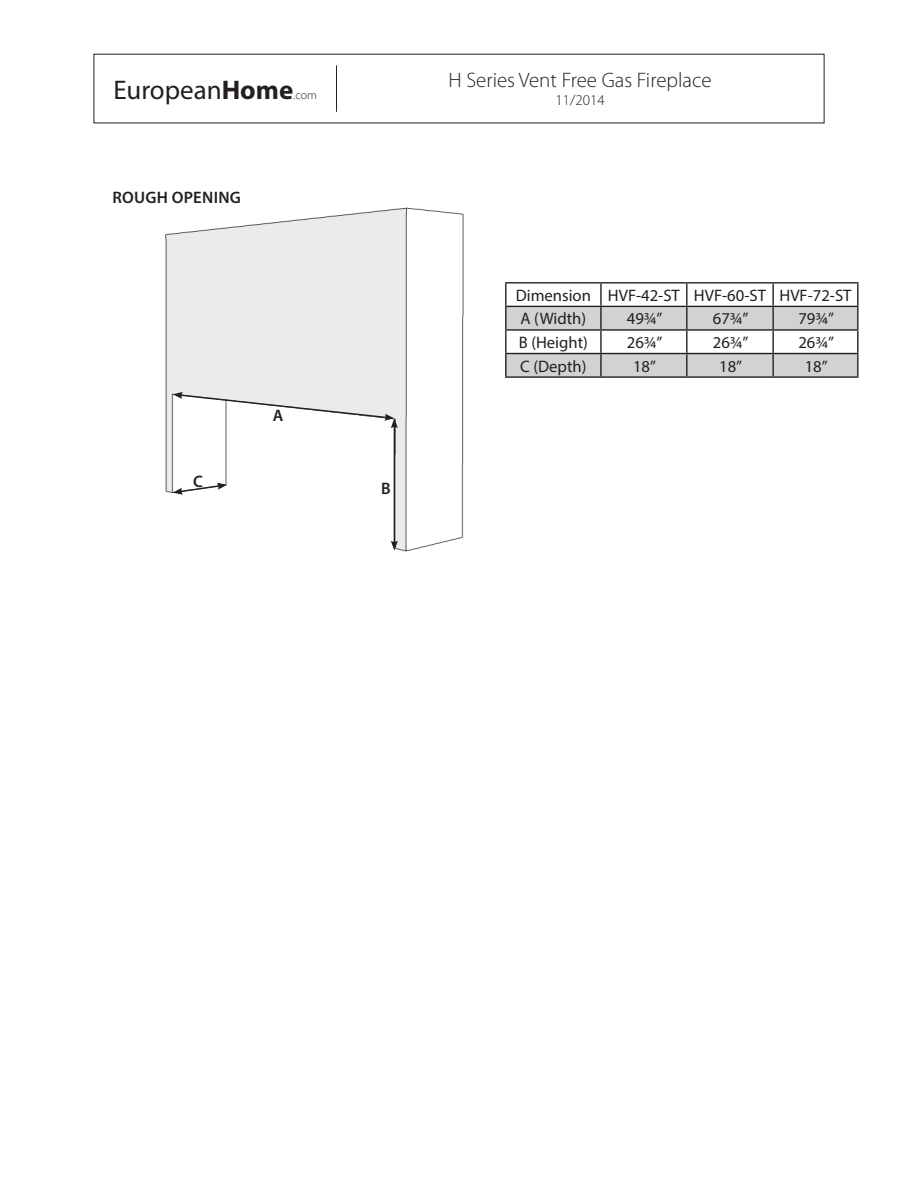
<style>
.page{position:relative;width:918px;height:1188px;background:#fff}
.page>*{position:absolute;margin:0;border:0;box-sizing:border-box;transform-origin:0 0}
.t1{font:27px "Myriad Pro";color:#231f20}
.t2{font:300 21px "Myriad Pro";color:#231f20}
.t3{font:16.65px/23.5px "Myriad Pro";color:#231f20}
.t4{font:600 16.65px "Myriad Pro";letter-spacing:.015em;color:#231f20}
.t5{font:300 15px "Myriad Pro";color:#231f20}
.t6{font:300 12px "Myriad Pro";color:#231f20}
.s1{font-weight:700}
</style>
<div class="page">
<hr style="left:505px;top:282px;width:96px;height:2px;background:#231f20">
<hr style="left:505px;top:284px;width:2px;height:22px;background:#231f20">
<hr style="left:601px;top:282px;width:86px;height:2px;background:#231f20">
<hr style="left:687px;top:282px;width:86px;height:2px;background:#231f20">
<hr style="left:773px;top:282px;width:86px;height:2px;background:#231f20">
<hr style="left:857px;top:284px;width:2px;height:22px;background:#231f20">
<hr style="left:505px;top:306px;width:96px;height:1px;background:#231f20">
<hr style="left:505px;top:307px;width:2px;height:22px;background:#231f20">
<hr style="left:773px;top:306px;width:86px;height:1px;background:#231f20">
<hr style="left:857px;top:307px;width:2px;height:22px;background:#231f20">
<hr style="left:505px;top:329px;width:96px;height:2px;background:#231f20">
<hr style="left:505px;top:331px;width:2px;height:22px;background:#231f20">
<hr style="left:773px;top:329px;width:86px;height:2px;background:#231f20">
<hr style="left:857px;top:331px;width:2px;height:22px;background:#231f20">
<hr style="left:505px;top:353px;width:96px;height:1px;background:#231f20">
<hr style="left:505px;top:354px;width:2px;height:22px;background:#231f20">
<svg style="left:506px;top:284px;width:352px;height:92px"></svg>
<hr style="left:773px;top:353px;width:86px;height:1px;background:#231f20">
<hr style="left:772px;top:354px;width:2px;height:22px;background:#231f20">
<hr style="left:857px;top:354px;width:2px;height:22px;background:#231f20">
<hr style="left:505px;top:376px;width:96px;height:2px;background:#231f20">
<hr style="left:601px;top:376px;width:86px;height:2px;background:#231f20">
<hr style="left:687px;top:376px;width:86px;height:2px;background:#231f20">
<hr style="left:773px;top:376px;width:86px;height:2px;background:#231f20">
<img style="left:165px;top:207px;width:299px;height:345px">
<div style="left:381px;top:482px;width:10px;height:14px;background:#fff"></div>
<svg style="left:173px;top:483px;width:54px;height:12px"></svg>
<hr style="left:394px;top:426px;width:1px;height:117px;background:#231f20">
<svg style="left:391px;top:541px;width:7px;height:10px"></svg>
<svg style="left:173px;top:392px;width:225px;height:36px"></svg>
<hr style="left:336px;top:65px;width:1px;height:47px;background:#231f20">
<h1 class="t1" style="left:113px;top:73px;width:181px">European<span class="s1">Home</span></h1>
<p class="t6" style="left:293px;top:87px;width:25px">.com</p>
<p class="t4" style="left:112px;top:187px;width:130px">ROUGH OPENING</p>
<p class="t4" style="left:193px;top:471px;width:11px">C</p>
<p class="t4" style="left:273px;top:405px;width:12px">A</p>
<p class="t2" style="left:449px;top:68px;width:265px">H Series Vent Free Gas Fireplace</p>
<p class="t5" style="left:555px;top:91px;width:51px">11/2014</p>
<p class="t4" style="left:381px;top:478px;width:11px">B</p>
<p class="t3" style="left:516px;top:283px;width:337px">Dimension HVF-42-ST HVF-60-ST HVF-72-ST<br>A (Width)</p>
<p class="t3" style="left:627px;top:307px;width:37px">493/4”</p>
<p class="t3" style="left:713px;top:307px;width:37px">673/4”</p>
<p class="t3" style="left:798px;top:307px;width:37px">793/4”</p>
<p class="t3" style="left:519px;top:330px;width:71px">B (Height)</p>
<p class="t3" style="left:627px;top:330px;width:37px">263/4”</p>
<p class="t3" style="left:713px;top:330px;width:37px">263/4”</p>
<p class="t3" style="left:798px;top:330px;width:37px">263/4”</p>
<p class="t3" style="left:520px;top:354px;width:68px">C (Depth)</p>
<p class="t3" style="left:633px;top:354px;width:24px">18”</p>
<p class="t3" style="left:719px;top:354px;width:24px">18”</p>
<p class="t3" style="left:805px;top:354px;width:24px">18”</p>
</div>
